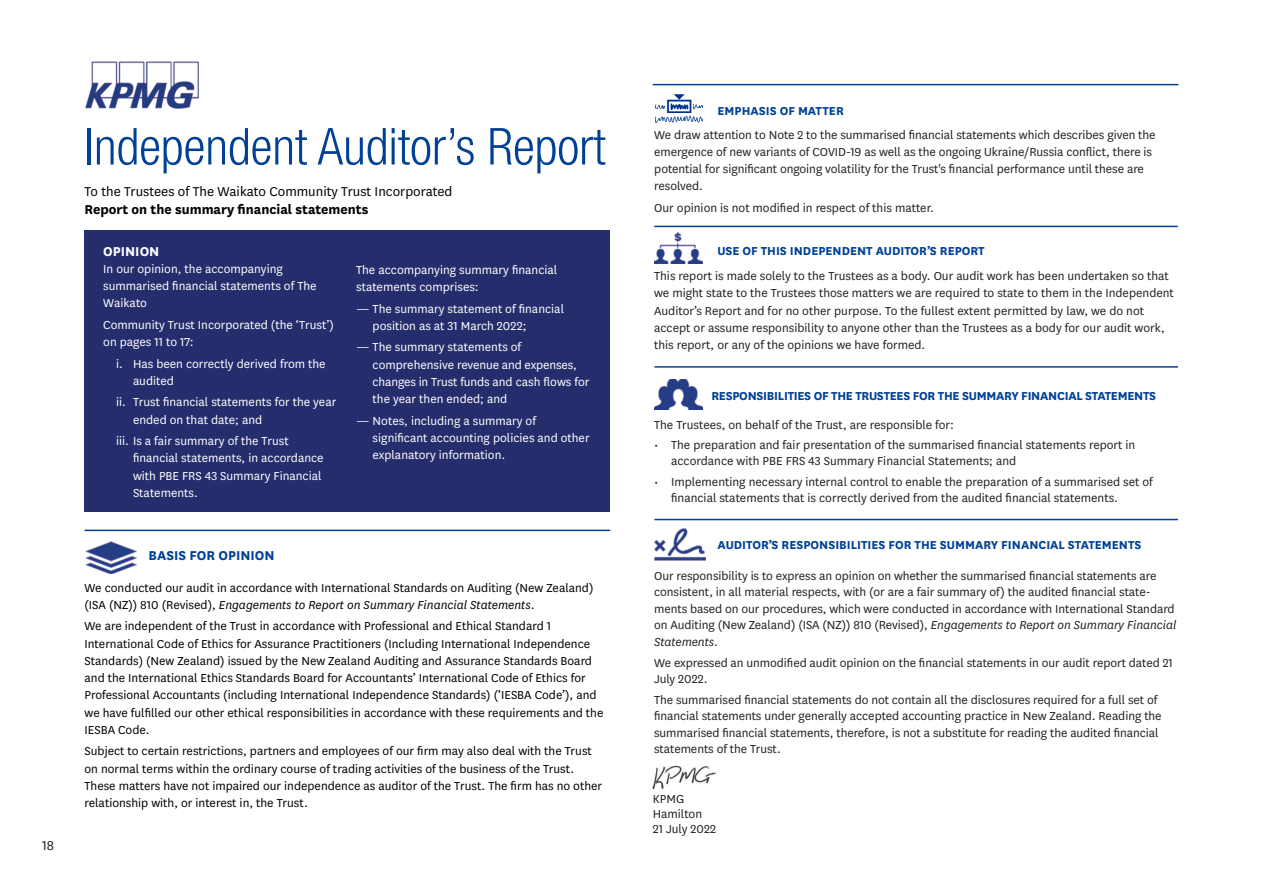
<style>
.page{position:relative;width:1263px;height:893px;background:#fff}
.page>*{position:absolute;margin:0;border:0;box-sizing:border-box;transform-origin:0 0}
.t1{font:300 condensed 51px "Helvetica Neue LT Std";color:#004196}
.t2{font:15px "National";color:#000}
.t3{font:700 15px "National";color:#000}
.t4{font:700 15px "National";color:#004196}
.t5{font:700 15px "National";color:#fff}
.t6{font:15px "National";color:#231f20}
.t7{font:13.5px/16.5px "National";letter-spacing:-.005em;color:#231f20}
.t8{font:13.5px/17.2px "National";color:#000}
.t9{font:13.5px/17.2px "National";color:#fff}
.t10{font:700 13.5px "National";color:#004196}
.t11{font:700 13.5px "National";letter-spacing:-.02em;color:#004196}
.s1{font-style:italic}
</style>
<div class="page">
<div style="left:85px;top:230px;width:525px;height:282px;background:#252d6d"></div>
<hr style="left:85px;top:530px;width:525px;height:1px;background:#004196">
<hr style="left:653px;top:84px;width:525px;height:1px;background:#004196">
<img style="left:86px;top:542px;width:51px;height:32px">
<img style="left:652px;top:765px;width:64px;height:25px">
<img style="left:85px;top:61px;width:114px;height:48px">
<img style="left:654px;top:233px;width:49px;height:31px">
<hr style="left:654px;top:226px;width:524px;height:1px;background:#004196">
<hr style="left:654px;top:366px;width:524px;height:2px;background:#004196">
<img style="left:654px;top:379px;width:49px;height:31px">
<hr style="left:654px;top:519px;width:524px;height:1px;background:#004196">
<img style="left:654px;top:528px;width:51px;height:33px">
<img style="left:655px;top:94px;width:49px;height:29px">
<p class="t6" style="left:42px;top:836px;width:14px">18</p>
<h1 class="t1" style="left:85px;top:117px;width:523px">Independent Auditor’s Report</h1>
<p class="t2" style="left:85px;top:181px;width:369px">To the Trustees of The Waikato Community Trust Incorporated</p>
<p class="t3" style="left:85px;top:198px;width:285px">Report on the summary fi nancial statements</p>
<p class="t5" style="left:103px;top:240px;width:58px">OPINION</p>
<p class="t9" style="left:103px;top:259px;width:215px">In our opinion, the accompanying summarised financial statements of The<br>Waikato</p>
<p class="t9" style="left:103px;top:315px;width:232px">Community Trust Incorporated (the ‘Trust’) on pages 11 to 17:</p>
<p class="t9" style="left:133px;top:354px;width:194px;text-indent:-17px">i. Has been correctly derived from the audited</p>
<p class="t9" style="left:133px;top:393px;width:205px;text-indent:-17px">ii. Trust financial statements for the year ended on that date; and</p>
<p class="t9" style="left:133px;top:432px;width:192px;text-indent:-17px">iii. Is a fair summary of the Trust financial statements, in accordance with PBE FRS 43 Summary Financial<br>Statements.</p>
<p class="t9" style="left:356px;top:260px;width:203px">The accompanying summary financial statements comprises:</p>
<p class="t9" style="left:373px;top:299px;width:193px;text-indent:-16px">— The summary statement of financial position as at 31 March 2022;</p>
<p class="t9" style="left:373px;top:338px;width:218px;text-indent:-16px">— The summary statements of comprehensive revenue and expenses, changes in Trust funds and cash flows for the year then ended; and</p>
<p class="t9" style="left:373px;top:411px;width:219px;text-indent:-16px">— Notes, including a summary of significant accounting policies and other explanatory information.</p>
<p class="t4" style="left:149px;top:545px;width:128px">BASIS FOR OPINION</p>
<p class="t8" style="left:85px;top:578px;width:511px">We conducted our audit in accordance with International Standards on Auditing (New Zealand) (ISA (NZ)) 810 (Revised), <span class="s1">Engagements to Report on Summary Financial Statements</span>.</p>
<p class="t8" style="left:85px;top:617px;width:520px">We are independent of the Trust in accordance with Professional and Ethical Standard 1<br>International Code of Ethics for Assurance Practitioners (Including International Independence Standards) (New Zealand) issued by the New Zealand Auditing and Assurance Standards Board and the International Ethics Standards Board for Accountants’ International Code of Ethics for Professional Accountants (including International Independence Standards) (‘IESBA Code’), and we have fulfilled our other ethical responsibilities in accordance with these requirements and the IESBA Code.</p>
<p class="t8" style="left:85px;top:742px;width:519px">Subject to certain restrictions, partners and employees of our firm may also deal with the Trust on normal terms within the ordinary course of trading activities of the business of the Trust.<br>These matters have not impaired our independence as auditor of the Trust. The firm has no other relationship with, or interest in, the Trust.</p>
<p class="t10" style="left:717px;top:101px;width:128px">EMPHASIS OF MATTER</p>
<p class="t7" style="left:654px;top:125px;width:503px;line-height:17.2px">We draw attention to Note 2 to the summarised financial statements which describes given the emergence of new variants of COVID-19 as well as the ongoing Ukraine/Russia conflict, there is potential for significant ongoing volatility for the Trust's financial performance until these are resolved.</p>
<p class="t7" style="left:654px;top:199px;width:281px">Our opinion is not modified in respect of this matter.</p>
<p class="t10" style="left:717px;top:242px;width:269px">USE OF THIS INDEPENDENT AUDITOR’S REPORT</p>
<p class="t7" style="left:654px;top:267px;width:521px;line-height:17.2px">This report is made solely to the Trustees as a body. Our audit work has been undertaken so that we might state to the Trustees those matters we are required to state to them in the Independent Auditor’s Report and for no other purpose. To the fullest extent permitted by law, we do not accept or assume responsibility to anyone other than the Trustees as a body for our audit work, this report, or any of the opinions we have formed.</p>
<p class="t11" style="left:711px;top:386px;width:446px">RESPONSIBILITIES OF THE TRUSTEES FOR THE SUMMARY FINANCIAL STATEMENTS</p>
<p class="t7" style="left:654px;top:416px;width:301px">The Trustees, on behalf of the Trust, are responsible for:</p>
<p class="t7" style="left:671px;top:436px;width:466px;text-indent:-17px">• The preparation and fair presentation of the summarised financial statements report in accordance with PBE FRS 43 Summary Financial Statements; and</p>
<p class="t7" style="left:671px;top:473px;width:483px;text-indent:-17px">• Implementing necessary internal control to enable the preparation of a summarised set of financial statements that is correctly derived from the audited financial statements.</p>
<p class="t10" style="left:717px;top:535px;width:425px">AUDITOR’S RESPONSIBILITIES FOR THE SUMMARY FINANCIAL STATEMENTS</p>
<p class="t7" style="left:654px;top:567px;width:524px">Our responsibility is to express an opinion on whether the summarised financial statements are consistent, in all material respects, with (or are a fair summary of) the audited financial state&shy;ments based on our procedures, which were conducted in accordance with International Standard on Auditing (New Zealand) (ISA (NZ)) 810 (Revised), <span class="s1">Engagements to Report on Summary Financial Statements</span>.</p>
<p class="t7" style="left:654px;top:654px;width:520px">We expressed an unmodified audit opinion on the financial statements in our audit report dated 21<br>July 2022.</p>
<p class="t7" style="left:654px;top:691px;width:509px">The summarised financial statements do not contain all the disclosures required for a full set of financial statements under generally accepted accounting practice in New Zealand. Reading the summarised financial statements, therefore, is not a substitute for reading the audited financial statements of the Trust.</p>
<p class="t7" style="left:653px;top:791px;width:65px;line-height:15px">KPMG<br>Hamilton<br>21 July 2022</p>
</div>
